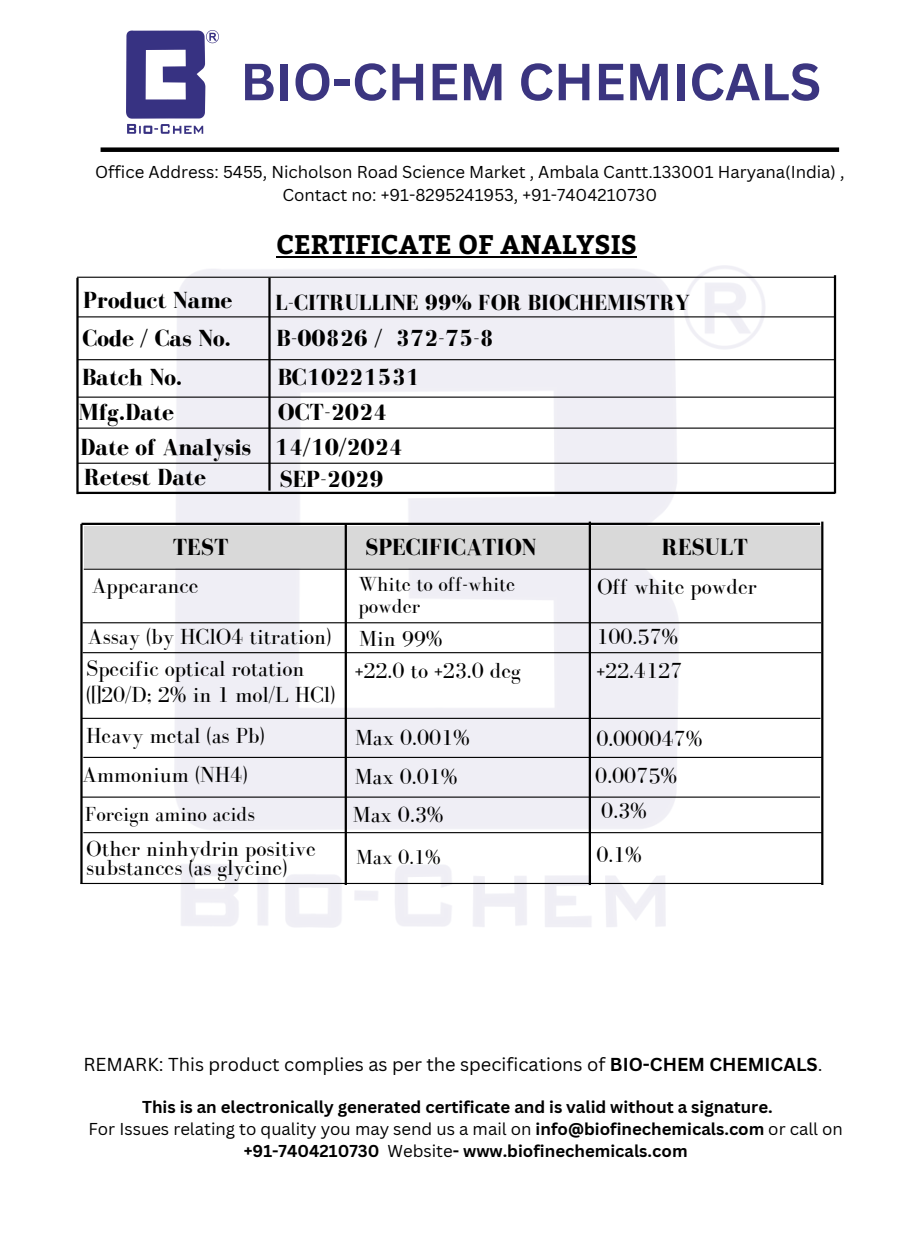
<style>
.page{position:relative;width:923px;height:1233px;background:#fff}
.page>*{position:absolute;margin:0;border:0;box-sizing:border-box;transform-origin:0 0}
.t1{font:700 51px "Canva Sans";color:#3b3580}
.t2{font:700 26.85px "Bitter";color:#000}
.t3{font:700 24px "Bodoni FLF";color:#000}
.t4{font:22.5px/25.8px "Bodoni FLF";color:#000}
.t5{font:700 22.5px "Bodoni FLF";color:#000}
.t6{font:21px/21.3px "Bodoni FLF";color:#000}
.t7{font:18.3px "Canva Sans";color:#000}
.t8{font:700 16.8px/22.5px "Canva Sans";color:#000;text-align:center}
.t9{font:16.8px/22.5px "Canva Sans";color:#000;text-align:center}
.s1{font-weight:700}
.s2{font-weight:400}
</style>
<div class="page">
<img style="left:174px;top:266px;width:591px;height:661px">
<div style="left:101px;top:147px;width:738px;height:5px;background:#000"></div>
<img style="left:126px;top:30px;width:92px;height:104px">
<hr style="left:276px;top:256px;width:361px;height:2px;background:#000">
<hr style="left:77px;top:316px;width:757px;height:1px;background:#000">
<hr style="left:77px;top:359px;width:758px;height:1px;background:#000">
<hr style="left:77px;top:397px;width:758px;height:1px;background:#000">
<hr style="left:77px;top:428px;width:758px;height:1px;background:#000">
<hr style="left:77px;top:463px;width:758px;height:1px;background:#000">
<hr style="left:77px;top:492px;width:758px;height:2px;background:#000">
<hr style="left:76px;top:278px;width:3px;height:216px;background:#000">
<hr style="left:268px;top:278px;width:2px;height:213px;background:#000">
<hr style="left:833px;top:275px;width:3px;height:219px;background:#000">
<hr style="left:84px;top:569px;width:738px;height:1px;background:#000">
<hr style="left:82px;top:622px;width:739px;height:1px;background:#000">
<hr style="left:83px;top:652px;width:738px;height:1px;background:#000">
<hr style="left:81px;top:523px;width:739px;height:2px;background:#000">
<div style="left:84px;top:526px;width:736px;height:42px;background:#d9d9d9"></div>
<hr style="left:82px;top:718px;width:738px;height:1px;background:#000">
<hr style="left:83px;top:757px;width:739px;height:1px;background:#000">
<hr style="left:81px;top:797px;width:739px;height:1px;background:#000">
<hr style="left:83px;top:832px;width:739px;height:1px;background:#000">
<hr style="left:80px;top:883px;width:742px;height:1px;background:#000">
<hr style="left:588px;top:522px;width:3px;height:363px;background:#000">
<hr style="left:821px;top:522px;width:2px;height:363px;background:#000">
<hr style="left:344px;top:524px;width:3px;height:361px;background:#000">
<hr style="left:80px;top:524px;width:3px;height:359px;background:#000">
<hr style="left:77px;top:277px;width:757px;height:1px;background:#000">
<p class="t1" style="left:240px;top:46px;width:582px">BIO-CHEM CHEMICALS</p>
<h3 class="t9" style="left:95px;top:160px;width:751px">Office Address: 5455, Nicholson Road Science Market , Ambala Cantt.133001 Haryana(India) ,<br>Contact no: +91-8295241953, +91-7404210730</h3>
<h3 class="t2" style="left:276px;top:225px;width:362px">CERTIFICATE OF ANALYSIS</h3>
<h3 class="t3" style="left:83px;top:287px;width:151px">Product Name</h3>
<h4 class="t3" style="left:82px;top:325px;width:150px">Code / Cas No.</h4>
<h3 class="t3" style="left:82px;top:364px;width:102px">Batch No.</h3>
<h5 class="t3" style="left:79px;top:399px;width:96px">Mfg.Date</h5>
<h4 class="t3" style="left:80px;top:434px;width:172px">Date of Analysis</h4>
<h4 class="t3" style="left:84px;top:464px;width:123px">Retest Date</h4>
<h4 class="t5" style="left:275px;top:290px;width:416px">L-CITRULLINE 99% FOR BIOCHEMISTRY</h4>
<h4 class="t3" style="left:276px;top:325px;width:219px">B-00826 / 372-75-8</h4>
<h4 class="t3" style="left:278px;top:365px;width:144px">BC10221531</h4>
<h5 class="t3" style="left:278px;top:399px;width:111px">OCT-2024</h5>
<h4 class="t3" style="left:275px;top:434px;width:130px">14/10/2024</h4>
<h4 class="t3" style="left:279px;top:466px;width:106px">SEP-2029</h4>
<h4 class="t3" style="left:173px;top:534px;width:57px">TEST</h4>
<h4 class="t3" style="left:365px;top:534px;width:173px">SPECIFICATION</h4>
<h4 class="t3" style="left:662px;top:534px;width:87px">RESULT</h4>
<h4 class="t4" style="left:92px;top:573px;width:108px">Appearance</h4>
<h4 class="t4" style="left:88px;top:624px;width:245px">Assay (by HClO4 titration)</h4>
<h3 class="t6" style="left:358px;top:574px;width:158px">White to off-white powder</h3>
<h4 class="t4" style="left:597px;top:573px;width:161px">Off white powder</h4>
<h4 class="t4" style="left:596px;top:624px;width:83px">100.57%</h4>
<h3 class="t4" style="left:359px;top:625px;width:85px">Min 99%</h3>
<h4 class="t4" style="left:86px;top:656px;width:251px">Specific optical rotation ([]20/D; 2% in 1 mol/L HCl)</h4>
<h4 class="t4" style="left:86px;top:723px;width:180px">Heavy metal (as Pb)</h4>
<h4 class="t4" style="left:82px;top:762px;width:167px">Ammonium (NH4)</h4>
<h4 class="t6" style="left:85px;top:803px;width:171px">Foreign amino acids</h4>
<h3 class="t4" style="left:86px;top:839px;width:231px;line-height:19.2px">Other ninhydrin positive substances (as glycine)</h3>
<p class="t4" style="left:355px;top:658px;width:168px">+22.0 to +23.0 deg</p>
<h6 class="t4" style="left:596px;top:657px;width:87px">+22.4127</h6>
<h3 class="t4" style="left:355px;top:725px;width:117px">Max 0.001%</h3>
<h4 class="t4" style="left:355px;top:763px;width:104px">Max 0.01%</h4>
<h4 class="t4" style="left:353px;top:801px;width:92px">Max 0.3%</h4>
<h4 class="t6" style="left:356px;top:847px;width:86px">Max 0.1%</h4>
<h4 class="t4" style="left:596px;top:726px;width:108px">0.000047%</h4>
<h4 class="t4" style="left:595px;top:762px;width:83px">0.0075%</h4>
<h5 class="t4" style="left:601px;top:798px;width:47px">0.3%</h5>
<h4 class="t4" style="left:596px;top:841px;width:47px">0.1%</h4>
<p class="t7" style="left:83px;top:1052px;width:740px">REMARK: This product complies as per the specifications of <span class="s1">BIO-CHEM CHEMICALS</span>.</p>
<h1 class="t8" style="left:142px;top:1096px;width:632px">This is an electronically generated certificate and is valid without a signature.</h1>
<p class="t8" style="left:88px;top:1117px;width:755px"><span class="s2">For Issues relating to quality you may send us a mail on</span> info@biofinechemicals.com <span class="s2">or call on </span>+91-7404210730 <span class="s2">Website</span>- www.biofinechemicals.com</p>
</div>
